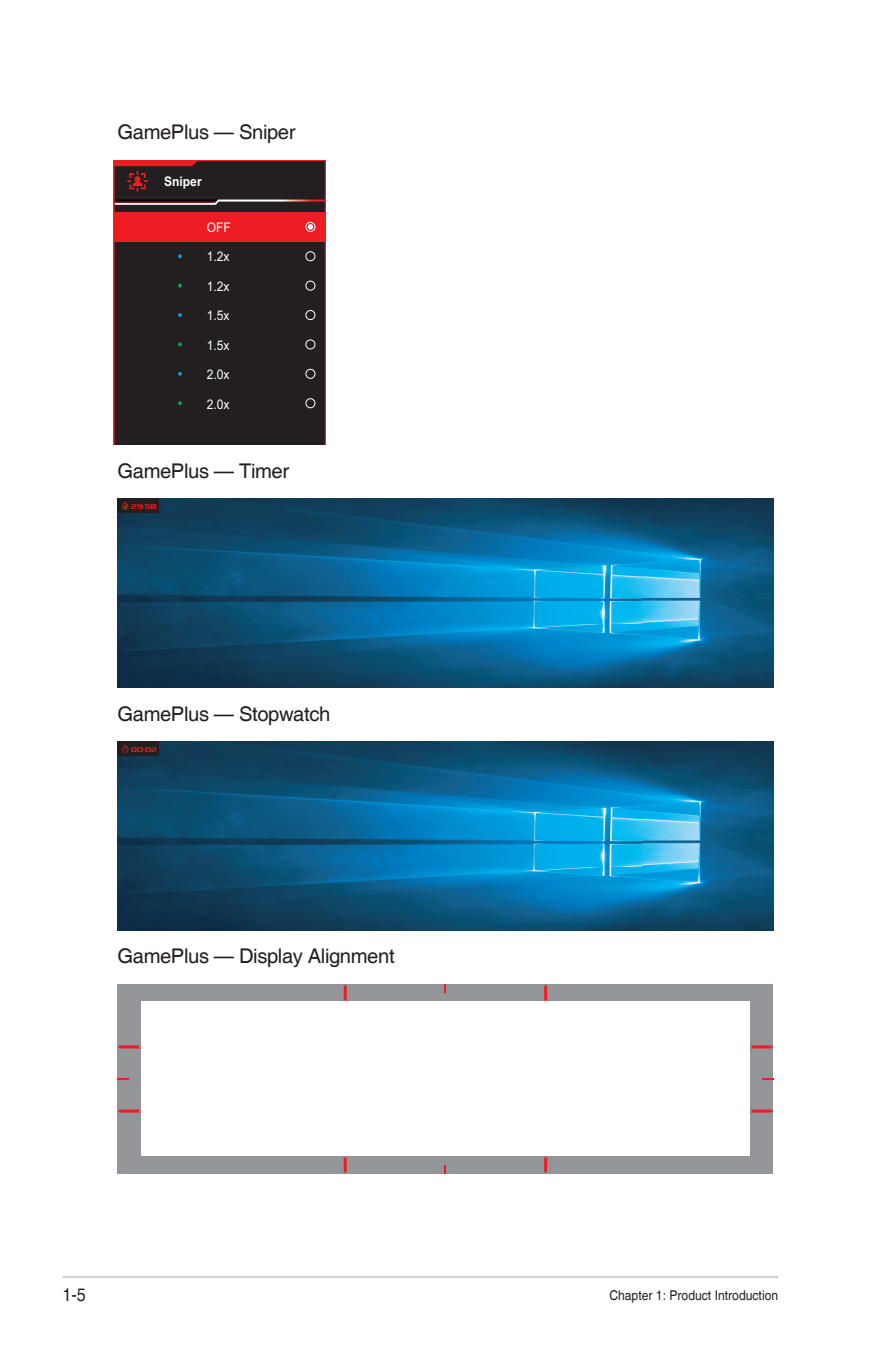
<style>
.page{position:relative;width:893px;height:1346px;background:#fff}
.page>*{position:absolute;margin:0;border:0;box-sizing:border-box;transform-origin:0 0}
.Body_Text{font:20.25px "Helvetica";letter-spacing:-.02em;color:#231f20}
.t1{font:18px "Helvetica";color:#231f20;scale:.9 1}
.t2{font:13.5px "Helvetica";color:#231f20;scale:.9 1}
.t3{font:13.28px "Arial";color:#fff;scale:.91 1}
.t4{font:700 13.28px "Arial";color:#fff;scale:.91 1}
.t5{font:6.75px "ROG Fonts";color:#ee1d23}
</style>
<div class="page">
<hr style="left:63px;top:1276px;width:715px;height:2px;background:#d1d2d4">
<svg style="left:114px;top:160px;width:212px;height:285px;background:#3d2122"></svg>
<svg style="left:114px;top:160px;width:84px;height:31px;background:#561e20"></svg>
<img style="left:117px;top:498px;width:656px;height:190px">
<div style="left:117px;top:498px;width:42px;height:15px;background:#231f20"></div>
<svg style="left:122px;top:502px;width:6px;height:8px"></svg>
<img style="left:117px;top:741px;width:656px;height:190px">
<div style="left:117px;top:741px;width:42px;height:15px;background:#231f20"></div>
<svg style="left:122px;top:745px;width:6px;height:8px"></svg>
<div style="left:117px;top:984px;width:656px;height:189px;background:#939598"></div>
<div style="left:141px;top:1002px;width:609px;height:154px;background:#fff"></div>
<svg style="left:750px;top:1045px;width:23px;height:3px"></svg>
<svg style="left:750px;top:1109px;width:23px;height:3px"></svg>
<svg style="left:117px;top:1045px;width:24px;height:3px"></svg>
<svg style="left:117px;top:1109px;width:24px;height:3px"></svg>
<svg style="left:117px;top:1078px;width:12px;height:1px"></svg>
<svg style="left:544px;top:984px;width:3px;height:18px"></svg>
<svg style="left:344px;top:984px;width:3px;height:18px"></svg>
<svg style="left:544px;top:1156px;width:3px;height:17px"></svg>
<svg style="left:344px;top:1156px;width:3px;height:17px"></svg>
<p class="Body_Text" style="left:117px;top:121px;width:180px">GamePlus — Sniper</p>
<p class="t4" style="left:164px;top:172px;width:43px">Sniper</p>
<p class="t3" style="left:207px;top:218px;width:28px">OFF</p>
<p class="t3" style="left:207px;top:247px;width:27px">1.2x</p>
<p class="t3" style="left:207px;top:277px;width:27px">1.2x</p>
<p class="t3" style="left:207px;top:306px;width:27px">1.5x</p>
<p class="t3" style="left:207px;top:336px;width:27px">1.5x</p>
<p class="t3" style="left:207px;top:365px;width:27px">2.0x</p>
<p class="t3" style="left:207px;top:395px;width:27px">2.0x</p>
<p class="Body_Text" style="left:117px;top:459px;width:173px">GamePlus — Timer</p>
<p class="t5" style="left:131px;top:502px;width:27px">29:58</p>
<p class="Body_Text" style="left:117px;top:702px;width:214px">GamePlus — Stopwatch</p>
<p class="t5" style="left:131px;top:745px;width:27px">00:02</p>
<p class="Body_Text" style="left:117px;top:944px;width:279px">GamePlus — Display Alignment</p>
<p class="t1" style="left:63px;top:1284px;width:28px">1-5</p>
<p class="t2" style="left:609px;top:1287px;width:189px">Chapter 1: Product Introduction</p>
</div>
